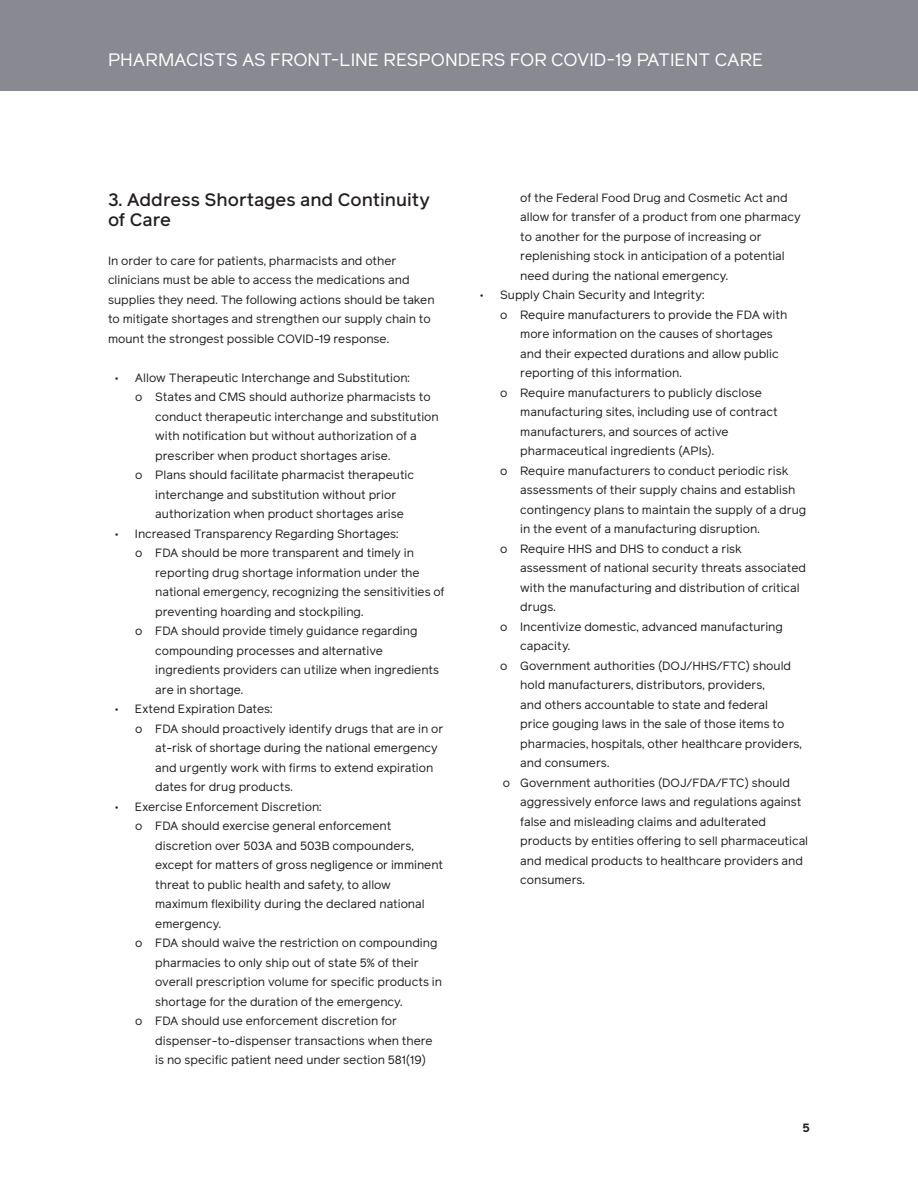
<style>
.page{position:relative;width:918px;height:1188px;background:#fff}
.page>*{position:absolute;margin:0;border:0;box-sizing:border-box;transform-origin:0 0}
.t1{font:18px "Reader Pro";color:#fff}
.t2{font:500 18px/19.5px "Reader Pro";color:#231f20}
.t3{font:12px/19.5px "Reader Pro";color:#231f20}
.t4{font:700 12px "Reader Pro";color:#231f20}
</style>
<div class="page">
<div style="left:0;top:0;width:918px;height:90px;background:#898a91"></div>
<p class="t1" style="left:108px;top:47px;width:657px">PHARMACISTS AS FRONT-LINE RESPONDERS FOR COVID-19 PATIENT CARE</p>
<p class="t2" style="left:108px;top:190px;width:324px">3. Address Shortages and Continuity of Care</p>
<p class="t3" style="left:108px;top:251px;width:328px">In order to care for patients, pharmacists and other clinicians must be able to access the medications and supplies they need. The following actions should be taken to mitigate shortages and strengthen our supply chain to mount the strongest possible COVID-19 response.</p>
<p class="t3" style="left:115px;top:368px;width:297px">• Allow Therapeutic Interchange and Substitution:</p>
<p class="t3" style="left:155px;top:387px;width:285px;text-indent:-20px">o States and CMS should authorize pharmacists to conduct therapeutic interchange and substitution with notification but without authorization of a prescriber when product shortages arise.</p>
<p class="t3" style="left:155px;top:465px;width:260px;text-indent:-20px">o Plans should facilitate pharmacist therapeutic interchange and substitution without prior authorization when product shortages arise</p>
<p class="t3" style="left:115px;top:524px;width:285px">• Increased Transparency Regarding Shortages:</p>
<p class="t3" style="left:155px;top:543px;width:291px;text-indent:-20px">o FDA should be more transparent and timely in reporting drug shortage information under the national emergency, recognizing the sensitivities of preventing hoarding and stockpiling.</p>
<p class="t3" style="left:155px;top:621px;width:286px;text-indent:-20px">o FDA should provide timely guidance regarding compounding processes and alternative ingredients providers can utilize when ingredients are in shortage.</p>
<p class="t3" style="left:115px;top:699px;width:159px">• Extend Expiration Dates:</p>
<p class="t3" style="left:155px;top:719px;width:290px;text-indent:-20px">o FDA should proactively identify drugs that are in or at-risk of shortage during the national emergency and urgently work with firms to extend expiration dates for drug products.</p>
<p class="t3" style="left:115px;top:797px;width:208px">• Exercise Enforcement Discretion:</p>
<p class="t3" style="left:155px;top:816px;width:289px;text-indent:-20px">o FDA should exercise general enforcement discretion over 503A and 503B compounders, except for matters of gross negligence or imminent threat to public health and safety, to allow maximum flexibility during the declared national emergency.</p>
<p class="t3" style="left:155px;top:933px;width:288px;text-indent:-20px">o FDA should waive the restriction on compounding pharmacies to only ship out of state 5% of their overall prescription volume for specific products in shortage for the duration of the emergency.</p>
<p class="t3" style="left:155px;top:1011px;width:279px;text-indent:-20px">o FDA should use enforcement discretion for dispenser-to-dispenser transactions when there is no specific patient need under section 581(19)</p>
<p class="t3" style="left:520px;top:188px;width:282px">of the Federal Food Drug and Cosmetic Act and allow for transfer of a product from one pharmacy to another for the purpose of increasing or replenishing stock in anticipation of a potential need during the national emergency.</p>
<p class="t3" style="left:480px;top:285px;width:226px">• Supply Chain Security and Integrity:</p>
<p class="t3" style="left:520px;top:305px;width:269px;text-indent:-20px">o Require manufacturers to provide the FDA with more information on the causes of shortages and their expected durations and allow public reporting of this information.</p>
<p class="t3" style="left:520px;top:383px;width:259px;text-indent:-20px">o Require manufacturers to publicly disclose manufacturing sites, including use of contract manufacturers, and sources of active pharmaceutical ingredients (APIs).</p>
<p class="t3" style="left:520px;top:461px;width:288px;text-indent:-20px">o Require manufacturers to conduct periodic risk assessments of their supply chains and establish contingency plans to maintain the supply of a drug in the event of a manufacturing disruption.</p>
<p class="t3" style="left:520px;top:539px;width:287px;text-indent:-20px">o Require HHS and DHS to conduct a risk assessment of national security threats associated with the manufacturing and distribution of critical drugs.</p>
<p class="t3" style="left:520px;top:617px;width:264px;text-indent:-20px">o Incentivize domestic, advanced manufacturing capacity.</p>
<p class="t3" style="left:520px;top:656px;width:283px;text-indent:-20px">o Government authorities (DOJ/HHS/FTC) should hold manufacturers, distributors, providers,<br>and others accountable to state and federal<br>price gouging laws in the sale of those items to pharmacies, hospitals, other healthcare providers, and consumers.</p>
<p class="t3" style="left:520px;top:773px;width:289px;text-indent:-17px">o Government authorities (DOJ/FDA/FTC) should aggressively enforce laws and regulations against false and misleading claims and adulterated products by entities offering to sell pharmaceutical and medical products to healthcare providers and consumers.</p>
<p class="t4" style="left:803px;top:1120px;width:9px">5</p>
</div>
